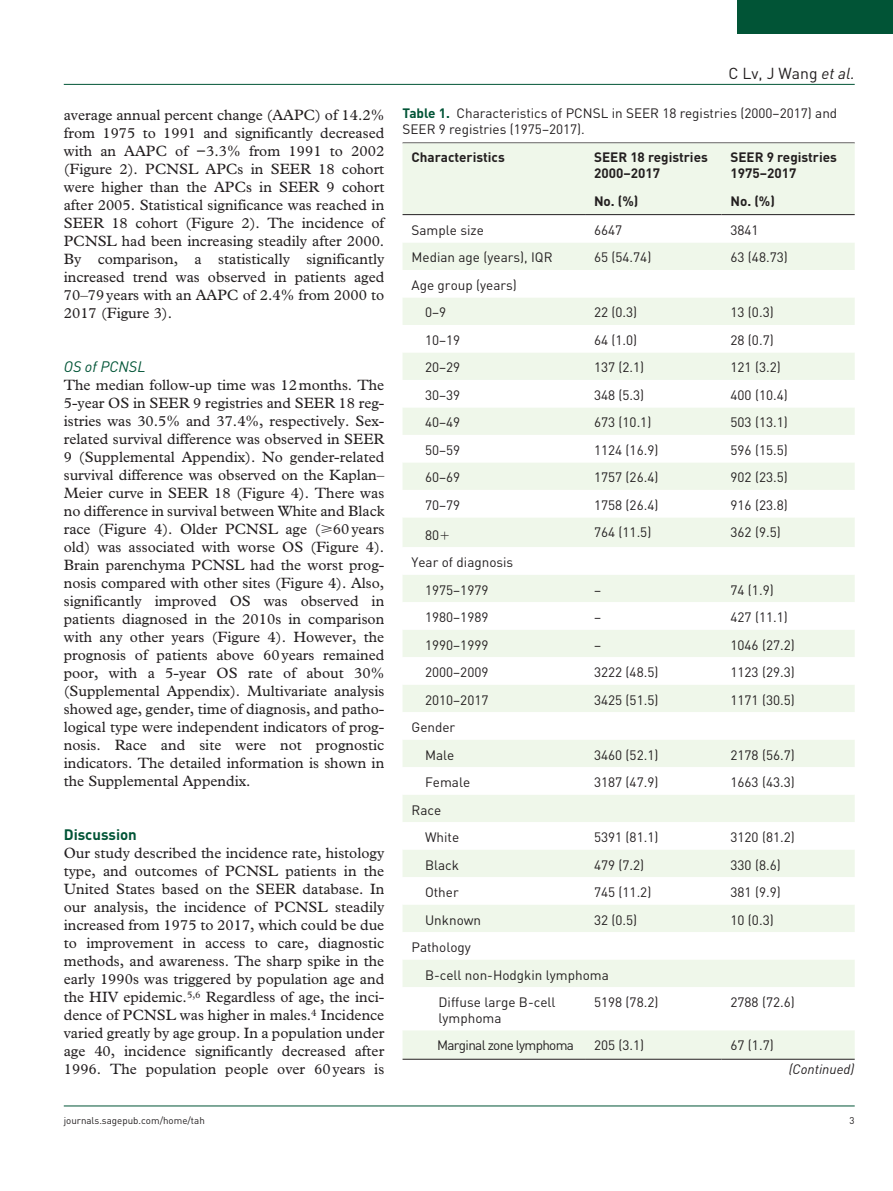
<style>
.page{position:relative;width:893px;height:1191px;background:#fff}
.page>*{position:absolute;margin:0;border:0;box-sizing:border-box;transform-origin:0 0}
.RRH{font:15.75px "DIN";color:#231f20}
.Text{font:15px/18px "Plantin Std";color:#231f20;text-align:justify}
.SEC-A{font:700 15px "DIN";color:#015436}
.SEC-B{font:italic 15px "DIN";color:#015436}
.TT{font:13.5px/15.8px "DIN";color:#231f20}
.TN{font:13.5px/15.8px "DIN";color:#231f20}
.CH{font:700 13.5px "DIN";color:#231f20}
.CH-FIRST_COL_LEFT{font:700 13.5px "DIN";color:#231f20}
.TT-2{font:13.5px "DIN";letter-spacing:-.05em;color:#231f20}
.TT-3{font:italic 13.5px "DIN";color:#231f20}
.RRH_R{font:9.75px "DIN";color:#231f20}
.s1{font-style:italic}
.s2{font-weight:700;color:#015436}
</style>
<div class="page">
<hr style="left:64px;top:84px;width:791px;height:1px;background:#015436">
<hr style="left:64px;top:1105px;width:791px;height:1px;background:#015436">
<div style="left:738px;top:0;width:155px;height:34px;background:#015436"></div>
<div style="left:403px;top:143px;width:452px;height:915px;background:#eff7ea"></div>
<svg style="left:403px;top:215px;width:452px;height:815px"></svg>
<hr style="left:403px;top:214px;width:182px;height:1px;background:#231f20">
<hr style="left:585px;top:214px;width:136px;height:1px;background:#231f20">
<hr style="left:721px;top:214px;width:134px;height:1px;background:#231f20">
<hr style="left:403px;top:1058px;width:182px;height:1px;background:#231f20">
<hr style="left:585px;top:1058px;width:136px;height:1px;background:#231f20">
<hr style="left:721px;top:1058px;width:134px;height:1px;background:#231f20">
<svg style="left:441px;top:531px;width:8px;height:8px"></svg>
<p class="Text" style="left:64px;top:106px;width:322px">average annual percent change (AAPC) of 14.2% from 1975 to 1991 and significantly decreased with an AAPC of −3.3% from 1991 to 2002 (Figure 2). PCNSL APCs in SEER 18 cohort were higher than the APCs in SEER 9 cohort after 2005. Statistical significance was reached in SEER 18 cohort (Figure 2). The incidence of PCNSL had been increasing steadily after 2000.<br>By comparison, a statistically significantly increased trend was observed in patients aged 70–79years with an AAPC of 2.4% from 2000 to 2017 (Figure 3).</p>
<p class="SEC-B" style="left:64px;top:357px;width:83px">OS of PCNSL</p>
<p class="Text" style="left:64px;top:376px;width:322px">The median follow-up time was 12months. The 5-year OS in SEER 9 registries and SEER 18 reg&shy;istries was 30.5% and 37.4%, respectively. Sex&shy;related survival difference was observed in SEER 9 (Supplemental Appendix). No gender-related survival difference was observed on the Kaplan– Meier curve in SEER 18 (Figure 4). There was no difference in survival between White and Black race (Figure 4). Older PCNSL age (⩾60years old) was associated with worse OS (Figure 4).<br>Brain parenchyma PCNSL had the worst prog&shy;nosis compared with other sites (Figure 4). Also, significantly improved OS was observed in patients diagnosed in the 2010s in comparison with any other years (Figure 4). However, the prognosis of patients above 60years remained poor, with a 5-year OS rate of about 30% (Supplemental Appendix). Multivariate analysis showed age, gender, time of diagnosis, and patho&shy;logical type were independent indicators of prog&shy;nosis. Race and site were not prognostic indicators. The detailed information is shown in the Supplemental Appendix.</p>
<p class="SEC-A" style="left:64px;top:825px;width:75px">Discussion</p>
<p class="Text" style="left:64px;top:844px;width:322px">Our study described the incidence rate, histology type, and outcomes of PCNSL patients in the United States based on the SEER database. In our analysis, the incidence of PCNSL steadily increased from 1975 to 2017, which could be due to improvement in access to care, diagnostic methods, and awareness. The sharp spike in the early 1990s was triggered by population age and the HIV epidemic.<sup>5,6</sup> Regardless of age, the inci&shy;dence of PCNSL was higher in males.<sup>4</sup> Incidence varied greatly by age group. In a population under age 40, incidence significantly decreased after 1996. The population people over 60years is</p>
<p class="RRH" style="left:729px;top:63px;width:128px">C Lv, J Wang <span class="s1">et al.</span></p>
<p class="TN" style="left:403px;top:105px;width:436px"><span class="s2">Table 1.</span> Characteristics of PCNSL in SEER 18 registries (2000–2017) and<br>SEER 9 registries (1975–2017).</p>
<p class="CH-FIRST_COL_LEFT" style="left:412px;top:148px;width:95px">Characteristics</p>
<p class="CH" style="left:594px;top:148px;width:115px">SEER 18 registries</p>
<p class="CH" style="left:594px;top:164px;width:67px">2000–2017</p>
<p class="CH" style="left:730px;top:148px;width:108px">SEER 9 registries</p>
<p class="CH" style="left:730px;top:164px;width:67px">1975–2017</p>
<p class="CH-FIRST_COL_LEFT" style="left:594px;top:192px;width:46px">No. (%)</p>
<p class="CH" style="left:730px;top:192px;width:46px">No. (%)</p>
<p class="TT" style="left:412px;top:222px;width:74px">Sample size</p>
<p class="TT" style="left:594px;top:222px;width:30px">6647</p>
<p class="TT" style="left:730px;top:222px;width:30px">3841</p>
<p class="TT" style="left:412px;top:249px;width:143px">Median age (years), IQR</p>
<p class="TT" style="left:594px;top:249px;width:59px">65 (54.74)</p>
<p class="TT" style="left:730px;top:249px;width:59px">63 (48.73)</p>
<p class="TT" style="left:412px;top:277px;width:107px">Age group (years)</p>
<p class="TT" style="left:425px;top:304px;width:23px">0–9</p>
<p class="TT" style="left:594px;top:304px;width:45px">22 (0.3)</p>
<p class="TT" style="left:730px;top:304px;width:45px">13 (0.3)</p>
<p class="TT" style="left:425px;top:332px;width:37px">10–19</p>
<p class="TT" style="left:594px;top:332px;width:45px">64 (1.0)</p>
<p class="TT" style="left:730px;top:332px;width:45px">28 (0.7)</p>
<p class="TT" style="left:425px;top:359px;width:37px">20–29</p>
<p class="TT" style="left:594px;top:359px;width:52px">137 (2.1)</p>
<p class="TT" style="left:730px;top:359px;width:52px">121 (3.2)</p>
<p class="TT" style="left:425px;top:387px;width:37px">30–39</p>
<p class="TT" style="left:594px;top:387px;width:52px">348 (5.3)</p>
<p class="TT" style="left:730px;top:387px;width:59px">400 (10.4)</p>
<p class="TT" style="left:425px;top:414px;width:37px">40–49</p>
<p class="TT" style="left:594px;top:414px;width:59px">673 (10.1)</p>
<p class="TT" style="left:730px;top:414px;width:59px">503 (13.1)</p>
<p class="TT" style="left:425px;top:442px;width:37px">50–59</p>
<p class="TT" style="left:594px;top:442px;width:66px">1124 (16.9)</p>
<p class="TT" style="left:730px;top:442px;width:59px">596 (15.5)</p>
<p class="TT" style="left:425px;top:469px;width:37px">60–69</p>
<p class="TT" style="left:594px;top:469px;width:66px">1757 (26.4)</p>
<p class="TT" style="left:730px;top:469px;width:59px">902 (23.5)</p>
<p class="TT" style="left:425px;top:497px;width:37px">70–79</p>
<p class="TT" style="left:594px;top:497px;width:66px">1758 (26.4)</p>
<p class="TT" style="left:730px;top:497px;width:59px">916 (23.8)</p>
<p class="TT" style="left:425px;top:526px;width:16px">80</p>
<p class="TT" style="left:594px;top:524px;width:59px">764 (11.5)</p>
<p class="TT" style="left:730px;top:524px;width:52px">362 (9.5)</p>
<p class="TT" style="left:412px;top:554px;width:103px">Year of diagnosis</p>
<p class="TT" style="left:425px;top:581px;width:65px">1975–1979</p>
<p class="TT" style="left:594px;top:581px;width:9px">–</p>
<p class="TT" style="left:730px;top:581px;width:45px">74 (1.9)</p>
<p class="TT" style="left:425px;top:609px;width:65px">1980–1989</p>
<p class="TT" style="left:594px;top:609px;width:9px">–</p>
<p class="TT" style="left:730px;top:609px;width:59px">427 (11.1)</p>
<p class="TT" style="left:425px;top:636px;width:65px">1990–1999</p>
<p class="TT" style="left:594px;top:636px;width:9px">–</p>
<p class="TT" style="left:730px;top:636px;width:66px">1046 (27.2)</p>
<p class="TT" style="left:425px;top:664px;width:65px">2000–2009</p>
<p class="TT" style="left:594px;top:664px;width:66px">3222 (48.5)</p>
<p class="TT" style="left:730px;top:664px;width:66px">1123 (29.3)</p>
<p class="TT" style="left:425px;top:691px;width:65px">2010–2017</p>
<p class="TT" style="left:594px;top:691px;width:66px">3425 (51.5)</p>
<p class="TT" style="left:730px;top:691px;width:66px">1171 (30.5)</p>
<p class="TT" style="left:412px;top:719px;width:45px">Gender</p>
<p class="TT" style="left:425px;top:746px;width:31px">Male</p>
<p class="TT" style="left:594px;top:746px;width:66px">3460 (52.1)</p>
<p class="TT" style="left:730px;top:746px;width:66px">2178 (56.7)</p>
<p class="TT" style="left:425px;top:774px;width:47px">Female</p>
<p class="TT" style="left:594px;top:774px;width:66px">3187 (47.9)</p>
<p class="TT" style="left:730px;top:774px;width:66px">1663 (43.3)</p>
<p class="TT" style="left:412px;top:801px;width:31px">Race</p>
<p class="TT" style="left:425px;top:829px;width:36px">White</p>
<p class="TT" style="left:594px;top:829px;width:66px">5391 (81.1)</p>
<p class="TT" style="left:730px;top:829px;width:66px">3120 (81.2)</p>
<p class="TT" style="left:425px;top:856px;width:35px">Black</p>
<p class="TT" style="left:594px;top:856px;width:52px">479 (7.2)</p>
<p class="TT" style="left:730px;top:856px;width:52px">330 (8.6)</p>
<p class="TT" style="left:425px;top:884px;width:35px">Other</p>
<p class="TT" style="left:594px;top:884px;width:59px">745 (11.2)</p>
<p class="TT" style="left:730px;top:884px;width:52px">381 (9.9)</p>
<p class="TT" style="left:425px;top:911px;width:58px">Unknown</p>
<p class="TT" style="left:594px;top:911px;width:45px">32 (0.5)</p>
<p class="TT" style="left:730px;top:911px;width:45px">10 (0.3)</p>
<p class="TT" style="left:412px;top:939px;width:61px">Pathology</p>
<p class="TT" style="left:425px;top:966px;width:185px">B-cell non-Hodgkin lymphoma</p>
<p class="TT" style="left:439px;top:994px;width:118px">Diffuse large B-cell lymphoma</p>
<p class="TT" style="left:594px;top:994px;width:66px">5198 (78.2)</p>
<p class="TT" style="left:730px;top:994px;width:66px">2788 (72.6)</p>
<p class="TT-2" style="left:437px;top:1037px;width:138px">Marginal zone lymphoma</p>
<p class="TT" style="left:594px;top:1037px;width:52px">205 (3.1)</p>
<p class="TT" style="left:730px;top:1037px;width:45px">67 (1.7)</p>
<p class="TT-3" style="left:789px;top:1060px;width:67px">(Continued)</p>
<p class="RRH_R" style="left:64px;top:1114px;width:143px">journals.sagepub.com/home/tah</p>
<p class="RRH_R" style="left:850px;top:1114px;width:7px">3</p>
</div>
